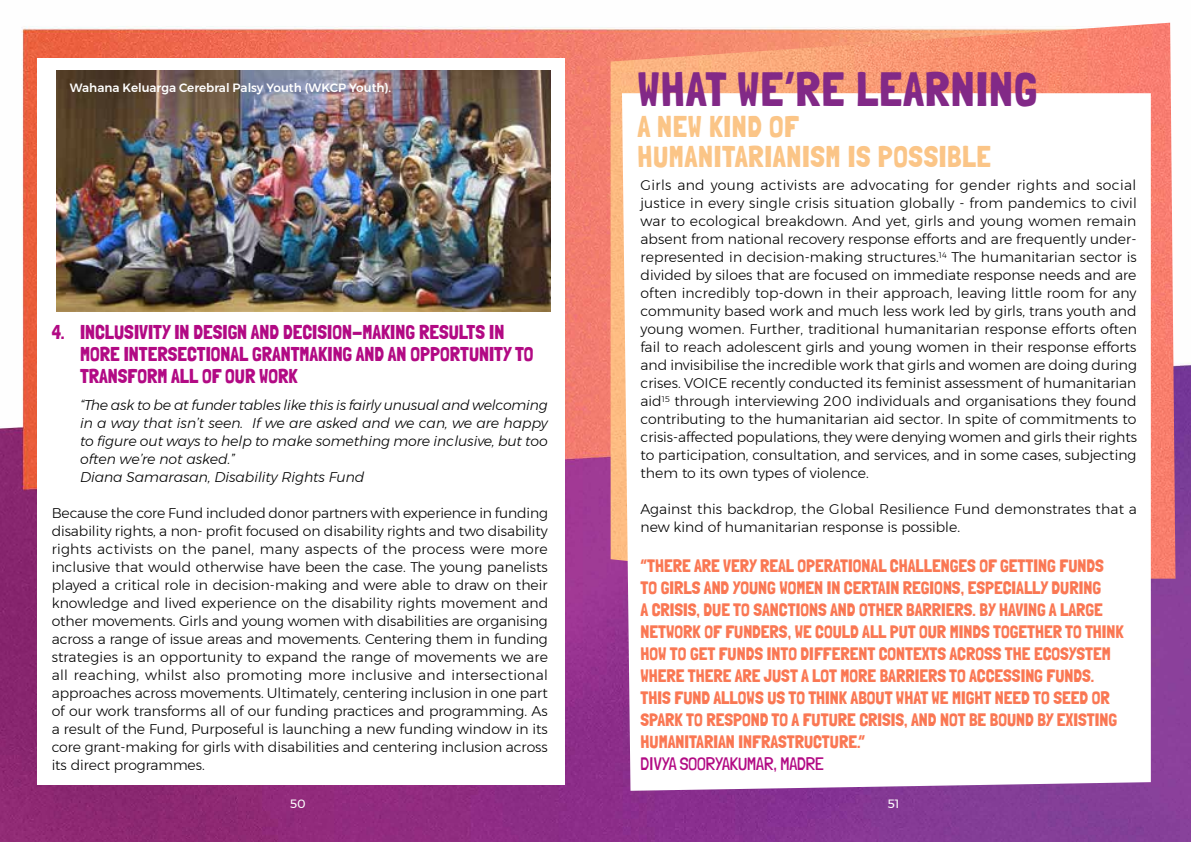
<style>
.page{position:relative;width:1191px;height:842px;background:#fff}
.page>*{position:absolute;margin:0;border:0;box-sizing:border-box;transform-origin:0 0}
.t1{font:48px "Londrina Solid";letter-spacing:.02em;color:#822987}
.t2{font:30px/30px "Londrina Solid";letter-spacing:.02em;color:#fbc587}
.t3{font:20px/22px "Londrina Solid";color:#b20a84}
.t4{font:18px/22px "Londrina Solid";color:#fa7854}
.t5{font:300 18px "Londrina Solid";color:#b20a84}
.t6{font:300 14px/18px "Montserrat";color:#000;text-align:justify}
.t7{font:italic 300 14px/18px "Montserrat";letter-spacing:-.005em;color:#000}
.t8{font:500 12px "Montserrat";color:#fff}
.t9{font:12px "Montserrat";color:#fff}
</style>
<div class="page">
<img style="left:0;top:22px;width:1191px;height:820px">
<div style="left:37px;top:58px;width:527px;height:727px;background:#fff"></div>
<img style="left:57px;top:71px;width:493px;height:241px">
<img style="left:610px;top:23px;width:565px;height:556px">
<svg style="left:622px;top:93px;width:528px;height:698px"></svg>
<p class="t8" style="left:70px;top:79px;width:323px">Wahana Keluarga Cerebral Palsy Youth (WKCP Youth).</p>
<h1 class="t1" style="left:637px;top:61px;width:401px">WHAT WE’RE LEARNING</h1>
<h2 class="t2" style="left:637px;top:111px;width:355px">A NEW KIND OF<br>HUMANITARIANISM IS POSSIBLE</h2>
<p class="t6" style="left:640px;top:176px;width:498px">Girls and young activists are advocating for gender rights and social justice in every single crisis situation globally - from pandemics to civil war to ecological breakdown. And yet, girls and young women remain absent from national recovery response efforts and are frequently under&shy;represented in decision-making structures.<sup>14</sup> The humanitarian sector is divided by siloes that are focused on immediate response needs and are often incredibly top-down in their approach, leaving little room for any community based work and much less work led by girls, trans youth and young women. Further, traditional humanitarian response efforts often fail to reach adolescent girls and young women in their response efforts and invisibilise the incredible work that girls and women are doing during crises. VOICE recently conducted its feminist assessment of humanitarian aid<sup>15</sup> through interviewing 200 individuals and organisations they found contributing to the humanitarian aid sector. In spite of commitments to crisis-affected populations, they were denying women and girls their rights to participation, consultation, and services, and in some cases, subjecting them to its own types of violence.</p>
<p class="t6" style="left:640px;top:500px;width:498px">Against this backdrop, the Global Resilience Fund demonstrates that a new kind of humanitarian response is possible.</p>
<p class="t4" style="left:640px;top:555px;width:485px">“THERE ARE VERY REAL OPERATIONAL CHALLENGES OF GETTING FUNDS TO GIRLS AND YOUNG WOMEN IN CERTAIN REGIONS, ESPECIALLY DURING<br>A CRISIS, DUE TO SANCTIONS AND OTHER BARRIERS. BY HAVING A LARGE NETWORK OF FUNDERS, WE COULD ALL PUT OUR MINDS TOGETHER TO THINK HOW TO GET FUNDS INTO DIFFERENT CONTEXTS ACROSS THE ECOSYSTEM WHERE THERE ARE JUST A LOT MORE BARRIERS TO ACCESSING FUNDS.<br>THIS FUND ALLOWS US TO THINK ABOUT WHAT WE MIGHT NEED TO SEED OR SPARK TO RESPOND TO A FUTURE CRISIS, AND NOT BE BOUND BY EXISTING HUMANITARIAN INFRASTRUCTURE.”</p>
<p class="t5" style="left:640px;top:753px;width:185px">DIVYA SOORYAKUMAR, MADRE</p>
<h3 class="t3" style="left:80px;top:321px;width:455px;text-indent:-28px">4. INCLUSIVITY IN DESIGN AND DECISION-MAKING RESULTS IN<br>MORE INTERSECTIONAL GRANTMAKING AND AN OPPORTUNITY TO<br>TRANSFORM ALL OF OUR WORK</h3>
<p class="t7" style="left:80px;top:396px;width:469px">“The ask to be at funder tables like this is fairly unusual and welcoming in a way that isn’t seen. If we are asked and we can, we are happy to figure out ways to help to make something more inclusive, but too often we’re not asked.”<br>Diana Samarasan, Disability Rights Fund</p>
<p class="t6" style="left:52px;top:504px;width:498px">Because the core Fund included donor partners with experience in funding disability rights, a non- profit focused on disability rights and two disability rights activists on the panel, many aspects of the process were more inclusive that would otherwise have been the case. The young panelists played a critical role in decision-making and were able to draw on their knowledge and lived experience on the disability rights movement and other movements. Girls and young women with disabilities are organising across a range of issue areas and movements. Centering them in funding strategies is an opportunity to expand the range of movements we are all reaching, whilst also promoting more inclusive and intersectional approaches across movements. Ultimately, centering inclusion in one part of our work transforms all of our funding practices and programming. As a result of the Fund, Purposeful is launching a new funding window in its core grant-making for girls with disabilities and centering inclusion across its direct programmes.</p>
<p class="t9" style="left:290px;top:795px;width:17px">50</p>
<p class="t9" style="left:887px;top:795px;width:13px">51</p>
</div>
